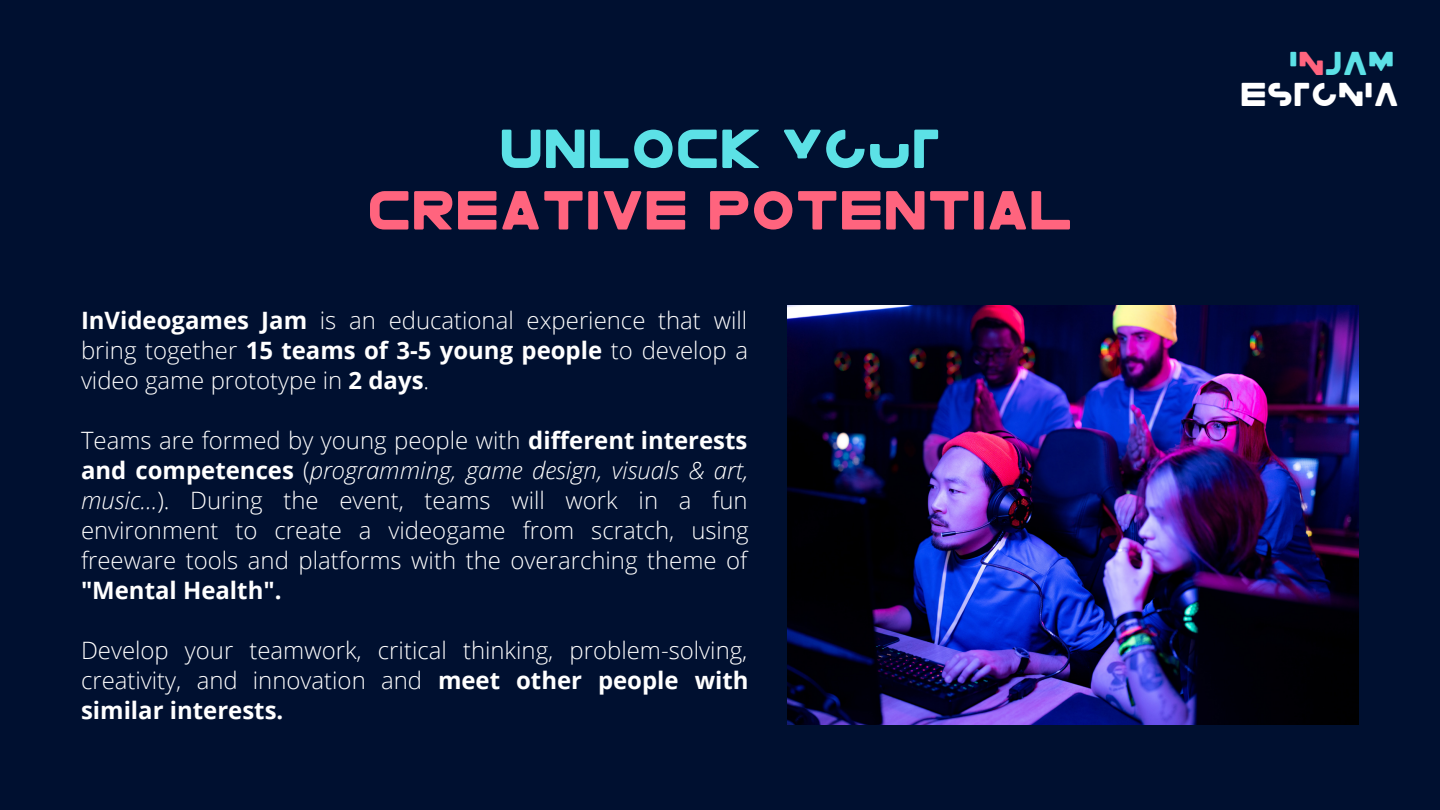
<style>
.page{position:relative;width:1440px;height:810px;background:#001030}
.page>*{position:absolute;margin:0;border:0;box-sizing:border-box;transform-origin:0 0}
.t1{font:57px "Ichiji One";color:#ff647e}
.t2{font:57px "Ichiji One";color:#5ce1e6}
.t3{font:34.4px "Ichiji One";color:#fff}
.t4{font:34.4px "Ichiji One";color:#5ce1e6}
.t5{font:300 24px/30px "Open Sans";color:#fff;text-align:justify}
.s1{font-weight:700}
.s2{font-style:italic}
.s3{color:#ff647e}
</style>
<div class="page">
<img style="left:787px;top:306px;width:572px;height:418px">
<p class="t2" style="left:499px;top:120px;width:443px">UNLOCK YOUT</p>
<p class="t1" style="left:367px;top:181px;width:707px">CREATIVE POTENTIAL</p>
<p class="t5" style="left:81px;top:305px;width:669px"><span class="s1">InVideogames Jam</span> is an educational experience that will bring together <span class="s1">15 teams of 3-5 young people</span> to develop a video game prototype in <span class="s1">2 days</span>.</p>
<p class="t5" style="left:81px;top:425px;width:669px">Teams are formed by young people with <span class="s1">different interests and competences</span> (<span class="s2">programming, game design, visuals &amp; art, music...</span>). During the event, teams will work in a fun environment to create a videogame from scratch, using freeware tools and platforms with the overarching theme of <span class="s1">"Mental Health".</span></p>
<p class="t5" style="left:81px;top:635px;width:669px">Develop your teamwork, critical thinking, problem-solving, creativity, and innovation and <span class="s1">meet other people with similar interests.</span></p>
<p class="t4" style="left:1289px;top:46px;width:107px">I<span class="s3">N</span>JAM</p>
<p class="t3" style="left:1240px;top:77px;width:160px">ESTONIA</p>
</div>
